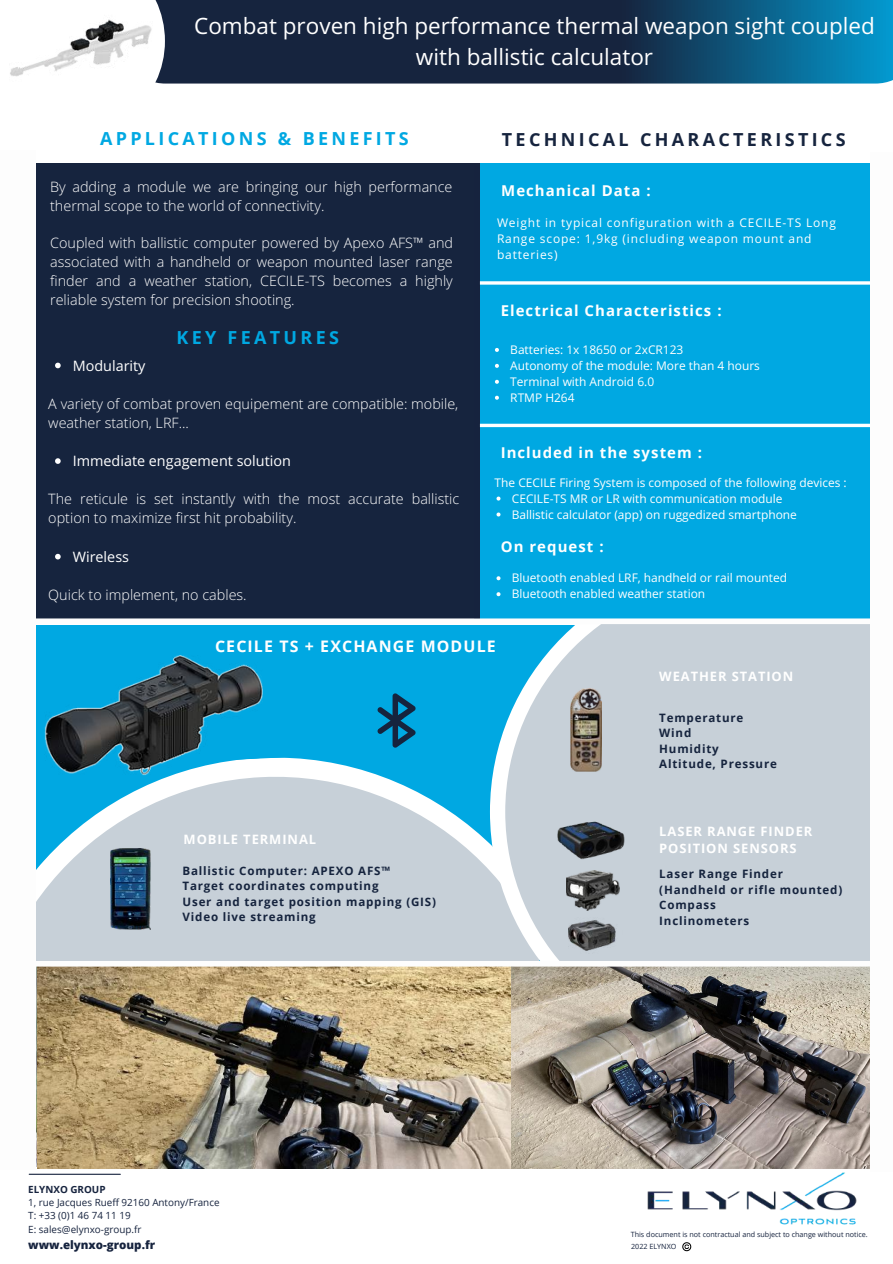
<style>
.page{position:relative;width:893px;height:1264px;background:#fff}
.page>*{position:absolute;margin:0;border:0;box-sizing:border-box;transform-origin:0 0}
.t1{font:22.5px/30.3px "Open Sans Hebrew";color:#fff;text-align:center}
.t2{font:700 18px "Open Sans";letter-spacing:.185em;color:#00a8e2}
.t3{font:700 18px "Open Sans";letter-spacing:.185em;color:#16243e}
.t4{font:700 15.9px "Open Sans";letter-spacing:.07em;color:#fff}
.t5{font:700 15px "Open Sans";letter-spacing:.07em;color:#fff}
.t6{font:300 14.4px/18.9px "Open Sans Hebrew";color:#fff}
.t7{font:14.4px "Open Sans Hebrew";color:#fff}
.t8{font:700 12.9px/17.2px "Open Sans";letter-spacing:.07em;color:#fff}
.t9{font:12px/15.9px "Open Sans Hebrew";color:#fff}
.t10{font:12px/16px "Open Sans Hebrew";letter-spacing:.07em;color:#fff}
.t11{font:700 11.55px/15.5px "Open Sans";letter-spacing:.07em;color:#16243e}
.t12{font:800 11.55px "Open Sans";color:#16233e}
.t13{font:9.9px/13.2px "Open Sans";color:#16233e}
.t14{font:700 9.9px "Open Sans";color:#16233e}
.t15{font:7.2px "Open Sans";color:#16233e}
</style>
<div class="page">
<img style="left:610px;top:1168px;width:260px;height:84px">
<hr style="left:29px;top:1173px;width:91px;height:1px;background:#16233e">
<div style="left:467px;top:281px;width:409px;height:172px;background:#00a8e2"></div>
<div style="left:474px;top:163px;width:412px;height:126px;background:#00a8e2"></div>
<div style="left:33px;top:163px;width:446px;height:458px;background:#16243e"></div>
<svg style="left:165px;top:0;width:727px;height:84px;background:#133a59"></svg>
<svg style="left:682px;top:1242px;width:9px;height:9px"></svg>
<img style="left:10px;top:19px;width:142px;height:58px">
<svg style="left:55px;top:362px;width:6px;height:6px"></svg>
<svg style="left:55px;top:458px;width:6px;height:6px"></svg>
<svg style="left:55px;top:554px;width:6px;height:5px"></svg>
<div style="left:34px;top:625px;width:838px;height:336px;background:#00a8e2"></div>
<div style="left:479px;top:416px;width:393px;height:205px;background:#00a8e2"></div>
<img style="left:45px;top:655px;width:217px;height:92px">
<svg style="left:498px;top:624px;width:372px;height:337px;background:#c2d0d9"></svg>
<svg style="left:36px;top:747px;width:475px;height:214px;fill:#c7d0d8"></svg>
<img style="left:111px;top:848px;width:39px;height:81px">
<img style="left:570px;top:688px;width:31px;height:83px">
<svg style="left:377px;top:693px;width:38px;height:54px"></svg>
<img style="left:568px;top:917px;width:54px;height:36px">
<svg style="left:496px;top:496px;width:4px;height:4px"></svg>
<svg style="left:496px;top:512px;width:4px;height:4px"></svg>
<svg style="left:496px;top:576px;width:4px;height:4px"></svg>
<svg style="left:496px;top:592px;width:4px;height:4px"></svg>
<svg style="left:495px;top:348px;width:4px;height:4px"></svg>
<svg style="left:495px;top:364px;width:4px;height:4px"></svg>
<svg style="left:495px;top:380px;width:4px;height:4px"></svg>
<svg style="left:495px;top:396px;width:4px;height:4px"></svg>
<div style="left:0;top:618px;width:892px;height:6px;background:#fdfdfd"></div>
<hr style="left:479px;top:424px;width:393px;height:3px;background:#fff">
<svg style="left:479px;top:281px;width:391px;height:4px;background:#d7f0f9"></svg>
<img style="left:566px;top:878px;width:53px;height:32px">
<img style="left:543px;top:801px;width:100px;height:77px">
<img style="left:37px;top:966px;width:833px;height:202px">
<div style="left:870px;top:152px;width:22px;height:1019px;background:#fdfdfd"></div>
<h1 class="t1" style="left:194px;top:11px;width:682px">Combat proven high performance thermal weapon sight coupled with ballistic calculator</h1>
<p class="t2" style="left:100px;top:125px;width:310px">APPLICATIONS &amp; BENEFITS</p>
<p class="t6" style="left:50px;top:177px;width:404px">By adding a module we are bringing our high performance thermal scope to the world of connectivity.</p>
<p class="t6" style="left:50px;top:233px;width:404px;text-align:justify">Coupled with ballistic computer powered by Apexo AFS™ and associated with a handheld or weapon mounted laser range finder and a weather station, CECILE-TS becomes a highly reliable system for precision shooting.</p>
<p class="t7" style="left:73px;top:355px;width:74px">Modularity</p>
<p class="t2" style="left:176px;top:324px;width:164px">KEY FEATURES</p>
<p class="t6" style="left:48px;top:393px;width:411px">A variety of combat proven equipement are compatible: mobile, weather station, LRF...</p>
<p class="t7" style="left:73px;top:451px;width:219px">Immediate engagement solution</p>
<p class="t6" style="left:48px;top:489px;width:412px">The reticule is set instantly with the most accurate ballistic option to maximize first hit probability.</p>
<p class="t7" style="left:73px;top:546px;width:58px">Wireless</p>
<p class="t6" style="left:48px;top:585px;width:200px">Quick to implement, no cables.</p>
<p class="t3" style="left:502px;top:127px;width:345px">TECHNICAL CHARACTERISTICS</p>
<p class="t5" style="left:501px;top:180px;width:151px">Mechanical Data :</p>
<p class="t10" style="left:497px;top:214px;width:340px">Weight in typical configuration with a CECILE-TS Long<br>Range scope: 1,9kg (including weapon mount and batteries)</p>
<p class="t5" style="left:500px;top:300px;width:222px">Electrical Characteristics :</p>
<p class="t9" style="left:510px;top:341px;width:251px">Batteries: 1x 18650 or 2xCR123<br>Autonomy of the module: More than 4 hours<br>Terminal with Android 6.0<br>RTMP H264</p>
<p class="t5" style="left:500px;top:442px;width:203px">Included in the system :</p>
<p class="t9" style="left:494px;top:474px;width:353px">The CECILE Firing System is composed of the following devices :</p>
<p class="t9" style="left:512px;top:490px;width:286px">CECILE-TS MR or LR with communication module<br>Ballistic calculator (app) on ruggedized smartphone</p>
<p class="t5" style="left:500px;top:536px;width:104px">On request :</p>
<p class="t9" style="left:512px;top:569px;width:277px">Bluetooth enabled LRF, handheld or rail mounted<br>Bluetooth enabled weather station</p>
<p class="t4" style="left:215px;top:634px;width:282px">CECILE TS + EXCHANGE MODULE</p>
<p class="t8" style="left:183px;top:830px;width:134px">MOBILE TERMINAL</p>
<p class="t11" style="left:182px;top:862px;width:255px">Ballistic Computer: APEXO AFS™<br>Target coordinates computing<br>User and target position mapping (GIS)<br>Video live streaming</p>
<p class="t14" style="left:28px;top:1182px;width:79px">ELYNXO GROUP</p>
<p class="t13" style="left:28px;top:1195px;width:193px">1, rue Jacques Rueff 92160 Antony/France<br>T: +33 (0)1 46 74 11 19<br>E: sales@elynxo-group.fr</p>
<p class="t12" style="left:28px;top:1236px;width:128px">www.elynxo-group.fr</p>
<p class="t8" style="left:659px;top:667px;width:135px">WEATHER STATION</p>
<p class="t11" style="left:659px;top:709px;width:119px">Temperature<br>Wind<br>Humidity<br>Altitude, Pressure</p>
<p class="t8" style="left:659px;top:822px;width:155px">LASER RANGE FINDER<br>POSITION SENSORS</p>
<p class="t11" style="left:659px;top:866px;width:184px">Laser Range Finder (Handheld or rifle mounted)<br>Compass<br>Inclinometers</p>
<p class="t15" style="left:630px;top:1229px;width:238px">This document is not contractual and subject to change without notice.</p>
<p class="t15" style="left:631px;top:1241px;width:47px">2022 ELYNXO</p>
</div>
